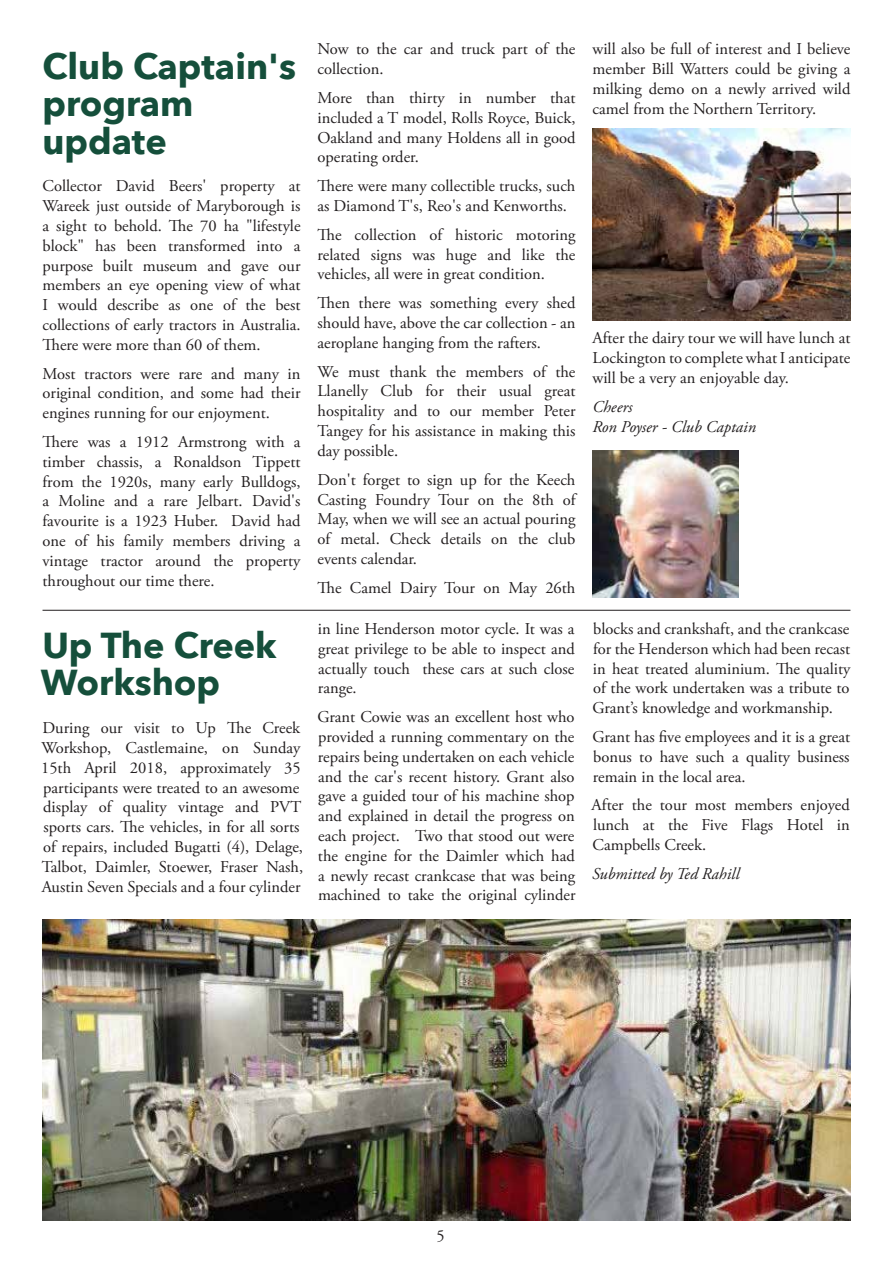
<style>
.page{position:relative;width:893px;height:1263px;background:#fff}
.page>*{position:absolute;margin:0;border:0;box-sizing:border-box;transform-origin:0 0}
.t1{font:700 36px/37.5px "Avenir Next";color:#154f3b}
.t2{font:16.5px/19.8px "Adobe Garamond Pro";color:#231f20;text-align:justify}
.t3{font:italic 16.5px/19.8px "Adobe Garamond Pro";color:#231f20}
</style>
<div class="page">
<img style="left:592px;top:451px;width:147px;height:147px">
<hr style="left:43px;top:610px;width:807px;height:1px;background:#231f20">
<img style="left:43px;top:919px;width:807px;height:301px">
<img style="left:592px;top:129px;width:258px;height:191px">
<h1 class="t1" style="left:43px;top:47px;width:255px">Club Captain's program update</h1>
<p class="t2" style="left:43px;top:177px;width:259px">Collector David Beers' property at Wareek just outside of Maryborough is a sight to behold. The 70 ha "lifestyle block" has been transformed into a purpose built museum and gave our members an eye opening view of what I would describe as one of the best collections of early tractors in Australia.<br>There were more than 60 of them.</p>
<p class="t2" style="left:43px;top:364px;width:259px">Most tractors were rare and many in original condition, and some had their engines running for our enjoyment.</p>
<p class="t2" style="left:43px;top:432px;width:259px">There was a 1912 Armstrong with a timber chassis, a Ronaldson Tippett from the 1920s, many early Bulldogs, a Moline and a rare Jelbart. David's favourite is a 1923 Huber. David had one of his family members driving a vintage tractor around the property throughout our time there.</p>
<h1 class="t1" style="left:41px;top:626px;width:237px">Up The Creek<br>Workshop</h1>
<p class="t2" style="left:41px;top:719px;width:263px;text-align:left">During our visit to Up The Creek Workshop, Castlemaine, on Sunday 15th April 2018, approximately 35 participants were treated to an awesome display of quality vintage and PVT sports cars. The vehicles, in for all sorts of repairs, included Bugatti (4), Delage, Talbot, Daimler, Stoewer, Fraser Nash, Austin Seven Specials and a four cylinder</p>
<p class="t2" style="left:317px;top:40px;width:259px">Now to the car and truck part of the collection.</p>
<p class="t2" style="left:317px;top:89px;width:259px">More than thirty in number that included a T model, Rolls Royce, Buick, Oakland and many Holdens all in good operating order.</p>
<p class="t2" style="left:317px;top:177px;width:259px">There were many collectible trucks, such as Diamond T's, Reo's and Kenworths.</p>
<p class="t2" style="left:317px;top:225px;width:259px">The collection of historic motoring related signs was huge and like the vehicles, all were in great condition.</p>
<p class="t2" style="left:317px;top:294px;width:259px">Then there was something every shed should have, above the car collection - an aeroplane hanging from the rafters.</p>
<p class="t2" style="left:317px;top:362px;width:259px">We must thank the members of the Llanelly Club for their usual great hospitality and to our member Peter Tangey for his assistance in making this day possible.</p>
<p class="t2" style="left:317px;top:470px;width:259px">Don't forget to sign up for the Keech Casting Foundry Tour on the 8th of May, when we will see an actual pouring of metal. Check details on the club events calendar.</p>
<p class="t2" style="left:317px;top:578px;width:259px">The Camel Dairy Tour on May 26th</p>
<p class="t2" style="left:318px;top:619px;width:258px">in line Henderson motor cycle. It was a great privilege to be able to inspect and actually touch these cars at such close range.</p>
<p class="t2" style="left:317px;top:707px;width:260px">Grant Cowie was an excellent host who provided a running commentary on the repairs being undertaken on each vehicle and the car's recent history. Grant also gave a guided tour of his machine shop and explained in detail the progress on each project. Two that stood out were the engine for the Daimler which had a newly recast crankcase that was being machined to take the original cylinder</p>
<p class="t2" style="left:592px;top:40px;width:259px">will also be full of interest and I believe member Bill Watters could be giving a milking demo on a newly arrived wild camel from the Northern Territory.</p>
<p class="t2" style="left:592px;top:329px;width:259px">After the dairy tour we will have lunch at Lockington to complete what I anticipate will be a very an enjoyable day.</p>
<p class="t3" style="left:592px;top:397px;width:165px">Cheers<br>Ron Poyser - Club Captain</p>
<p class="t2" style="left:592px;top:619px;width:259px">blocks and crankshaft, and the crankcase for the Henderson which had been recast in heat treated aluminium. The quality of the work undertaken was a tribute to Grant’s knowledge and workmanship.</p>
<p class="t2" style="left:592px;top:727px;width:259px">Grant has five employees and it is a great bonus to have such a quality business remain in the local area.</p>
<p class="t2" style="left:592px;top:796px;width:260px">After the tour most members enjoyed lunch at the Five Flags Hotel in Campbells Creek.</p>
<p class="t3" style="left:592px;top:864px;width:149px">Submitted by Ted Rahill</p>
<p class="t2" style="left:437px;top:1226px;width:10px">5</p>
</div>
